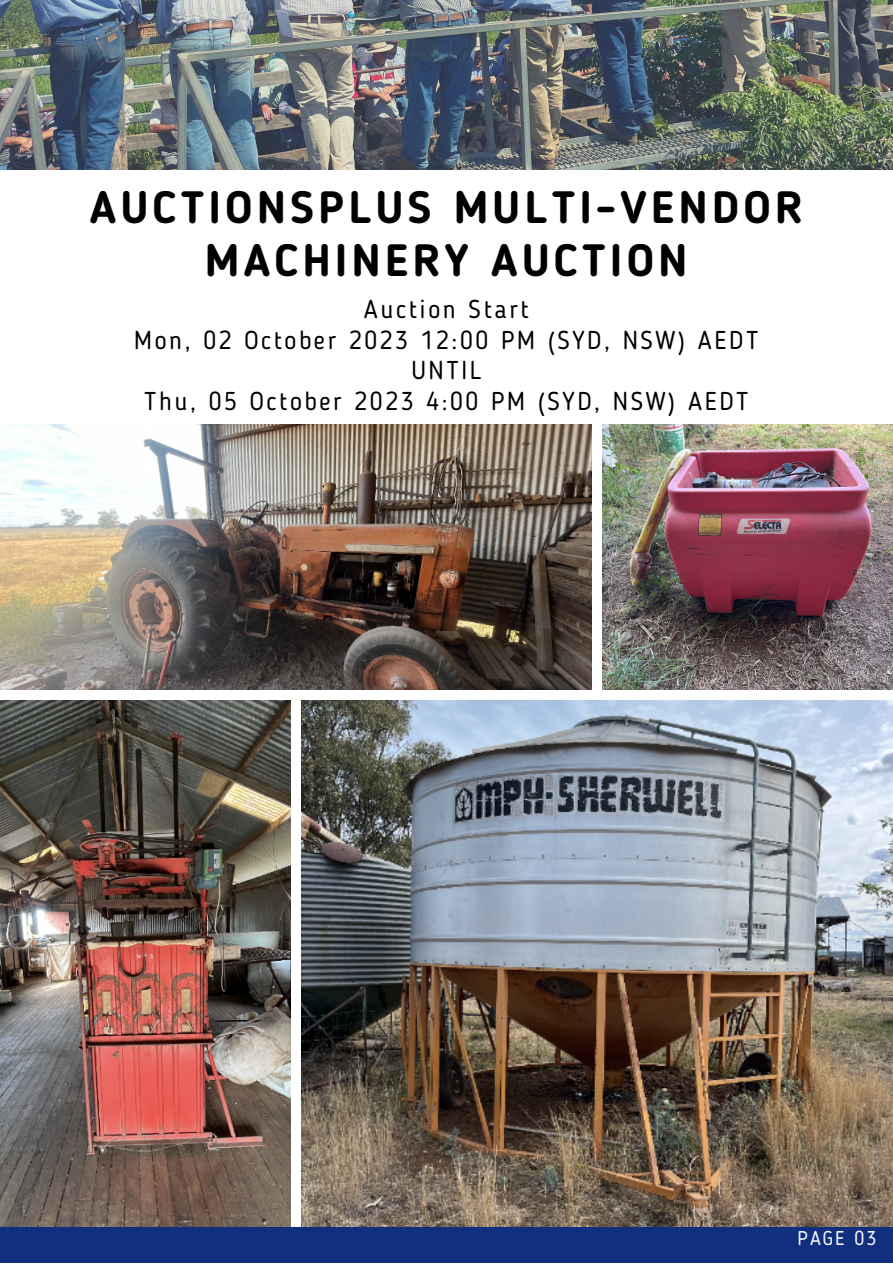
<style>
.page{position:relative;width:893px;height:1264px;background:#fff}
.page>*{position:absolute;margin:0;border:0;box-sizing:border-box;transform-origin:0 0}
.t1{font:700 45px/52.8px "Blogger Sans";letter-spacing:.1em;color:#000;text-align:center}
.t2{font:25.65px "Blogger Sans";letter-spacing:.1em;color:#000}
.t3{font:19.8px "Blogger Sans";letter-spacing:.1em;color:#fafafa}
</style>
<div class="page">
<img style="left:0;top:425px;width:591px;height:264px">
<img style="left:602px;top:425px;width:290px;height:264px">
<img style="left:0;top:700px;width:290px;height:526px">
<img style="left:301px;top:700px;width:591px;height:526px">
<div style="left:0;top:1226px;width:892px;height:36px;background:#102f7e"></div>
<img style="left:0;top:0;width:892px;height:169px">
<p class="t1" style="left:90px;top:185px;width:714px">AUCTIONSPLUS MULTI-VENDOR<br>MACHINERY AUCTION</p>
<p class="t2" style="left:364px;top:299px;width:166px">Auction Start</p>
<p class="t2" style="left:134px;top:329px;width:625px">Mon, 02 October 2023 12:00 PM (SYD, NSW) AEDT</p>
<p class="t2" style="left:411px;top:360px;width:71px">UNTIL</p>
<p class="t2" style="left:144px;top:390px;width:605px">Thu, 05 October 2023 4:00 PM (SYD, NSW) AEDT</p>
<p class="t3" style="left:797px;top:1229px;width:80px">PAGE 03</p>
</div>
